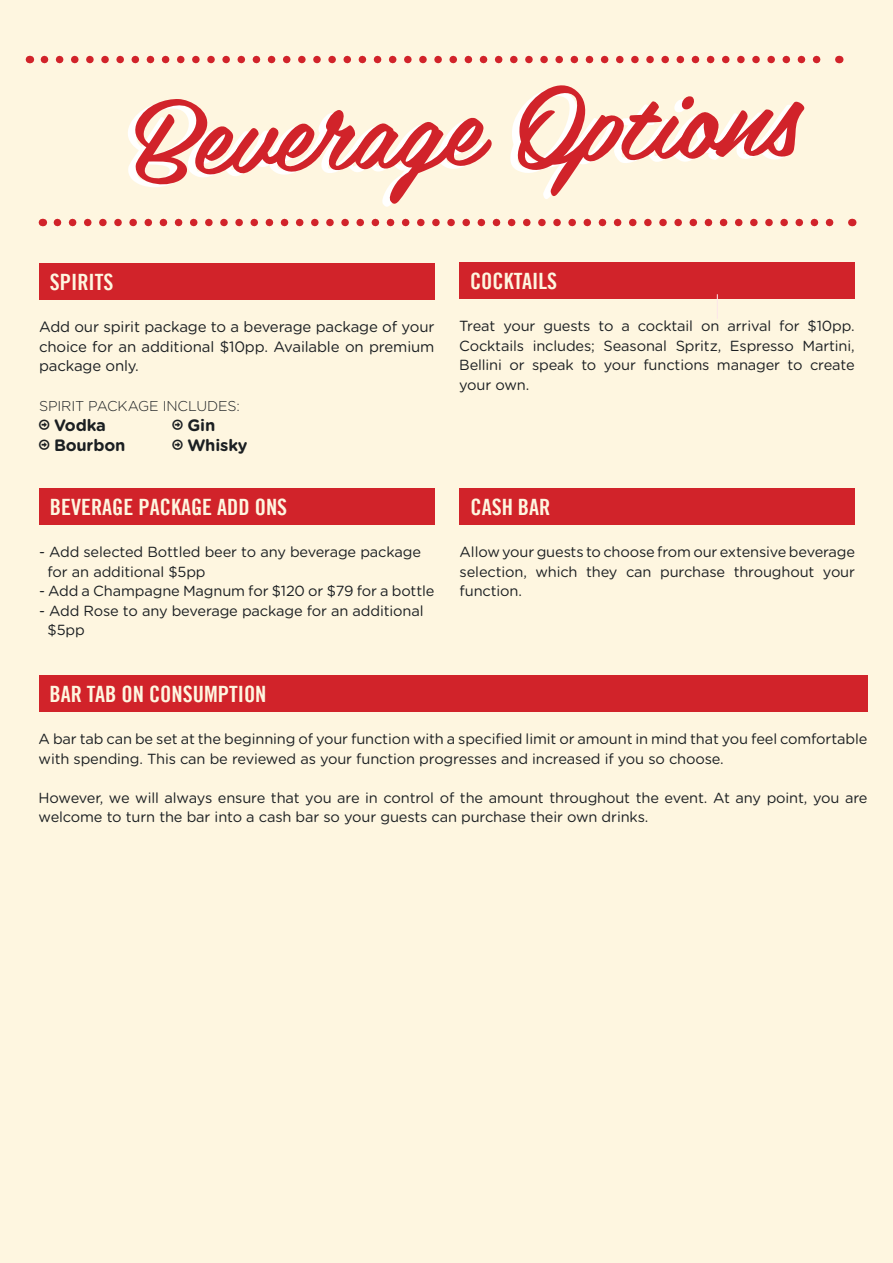
<style>
.page{position:relative;width:893px;height:1263px;background:#fef6e0}
.page>*{position:absolute;margin:0;border:0;box-sizing:border-box;transform-origin:0 0}
.t1{font:105px "Belinda";color:#d1232a}
.t2{font:22.5px "Trade Gothic Bold Cond Twenty";color:#fef6e0}
.t3{font:700 16.5px "Gotham Rounded";letter-spacing:-.01em;color:#1b1f22}
.t4{font:15px/19.6px "Gotham Rounded";letter-spacing:-.01em;color:#1b1f22;text-align:justify}
.t5{font:14.7px/19.5px "Gotham Rounded";letter-spacing:-.01em;color:#1b1f22}
.t6{font:300 14.25px "Gotham Rounded";letter-spacing:-.01em;color:#1b1f22}
</style>
<div class="page">
<svg style="left:57px;top:219px;width:777px;height:7px"></svg>
<svg style="left:44px;top:56px;width:777px;height:7px"></svg>
<div style="left:39px;top:263px;width:395px;height:37px;background:#d1232a"></div>
<div style="left:460px;top:489px;width:395px;height:36px;background:#d1232a"></div>
<div style="left:39px;top:675px;width:828px;height:37px;background:#d1232a"></div>
<div style="left:459px;top:263px;width:396px;height:36px;background:#d1232a"></div>
<div style="left:39px;top:489px;width:395px;height:36px;background:#d1232a"></div>
<svg style="left:717px;top:294px;width:1px;height:24px"></svg>
<h1 class="t1" style="left:129px;top:51px;width:668px;rotate:-2deg">Beverage Options</h1>
<h2 class="t2" style="left:50px;top:268px;width:65px">SPIRITS</h2>
<p class="t4" style="left:39px;top:316px;width:397px">Add our spirit package to a beverage package of your choice for an additional $10pp. Available on premium package only.</p>
<p class="t6" style="left:39px;top:396px;width:202px">SPIRIT PACKAGE INCLUDES:</p>
<p class="t3" style="left:54px;top:413px;width:53px">Vodka</p>
<p class="t3" style="left:188px;top:413px;width:29px">Gin</p>
<p class="t3" style="left:54px;top:433px;width:73px">Bourbon</p>
<p class="t3" style="left:188px;top:433px;width:61px">Whisky</p>
<h2 class="t2" style="left:50px;top:493px;width:239px">BEVERAGE PACKAGE ADD ONS</h2>
<p class="t5" style="left:48px;top:541px;width:375px;text-indent:-8px">- Add selected Bottled beer to any beverage package for an additional $5pp</p>
<p class="t5" style="left:39px;top:580px;width:397px">- Add a Champagne Magnum for $120 or $79 for a bottle</p>
<p class="t5" style="left:48px;top:600px;width:378px;text-indent:-8px">- Add Rose to any beverage package for an additional $5pp</p>
<h2 class="t2" style="left:470px;top:267px;width:89px">COCKTAILS</h2>
<p class="t5" style="left:459px;top:316px;width:397px;text-align:justify">Treat your guests to a cocktail on arrival for $10pp.<br>Cocktails includes; Seasonal Spritz, Espresso Martini, Bellini or speak to your functions manager to create your own.</p>
<h2 class="t2" style="left:470px;top:493px;width:81px">CASH BAR</h2>
<p class="t5" style="left:460px;top:541px;width:397px;text-align:justify">Allow your guests to choose from our extensive beverage selection, which they can purchase throughout your function.</p>
<h2 class="t2" style="left:49px;top:680px;width:219px">BAR TAB ON CONSUMPTION</h2>
<p class="t5" style="left:39px;top:728px;width:830px">A bar tab can be set at the beginning of your function with a specified limit or amount in mind that you feel comfortable with spending. This can be reviewed as your function progresses and increased if you so choose.</p>
<p class="t5" style="left:39px;top:787px;width:830px">However, we will always ensure that you are in control of the amount throughout the event. At any point, you are welcome to turn the bar into a cash bar so your guests can purchase their own drinks.</p>
</div>
